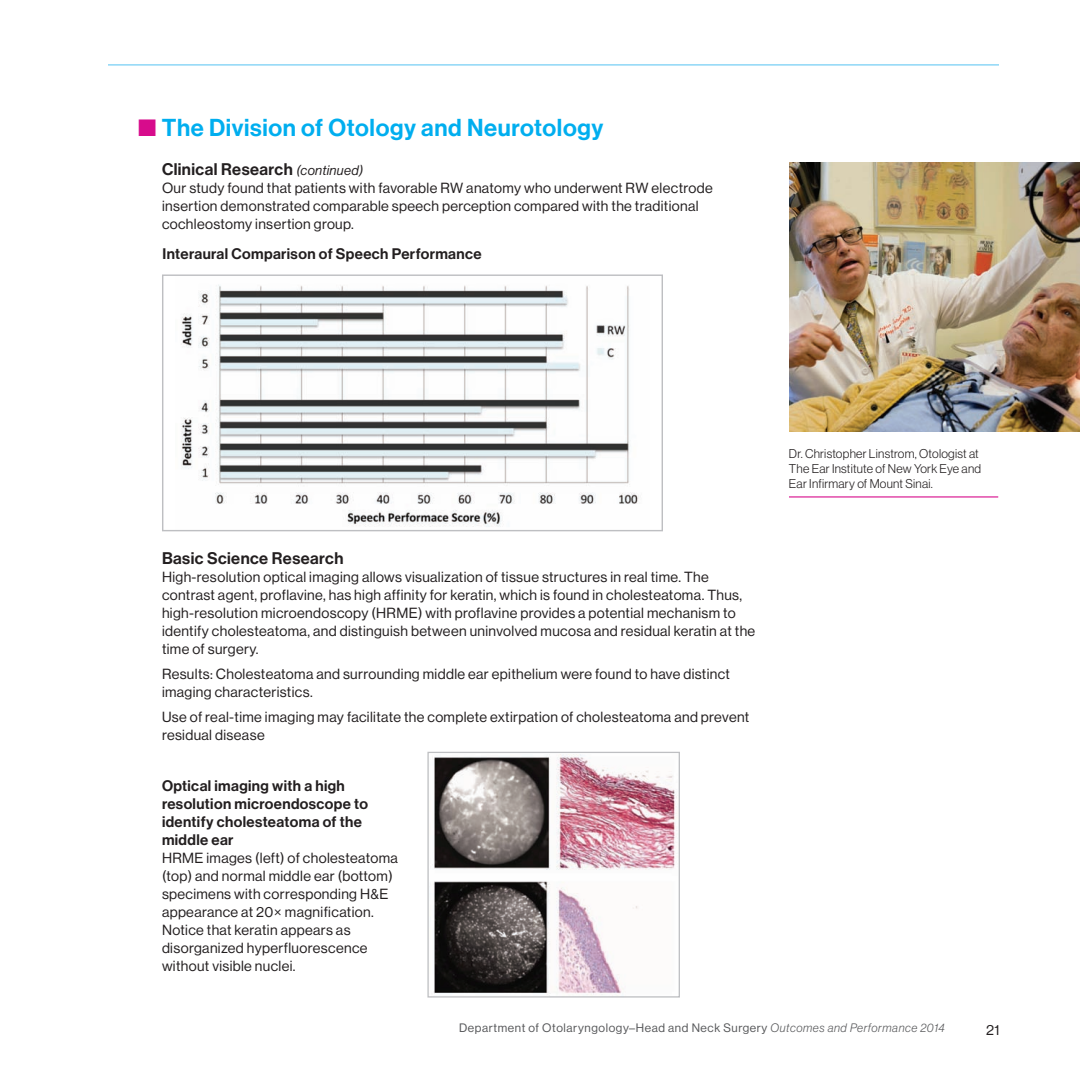
<style>
.page{position:relative;width:1080px;height:1080px;background:#fff}
.page>*{position:absolute;margin:0;border:0;box-sizing:border-box;transform-origin:0 0}
.t1{font:24px "N Haas Grotesk DS Std 65 Md";letter-spacing:.025em;color:#00aeef}
.t2{font:16.5px "N Haas Grotesk DS Std 65 Md";letter-spacing:.025em;color:#231f20}
.t3{font:15px/18px "N Haas Grotesk DS Std 65 Md";letter-spacing:.025em;color:#231f20}
.t4{font:14.4px/18px "N Haas Grotesk DS Std 55 Rg";letter-spacing:.025em;color:#231f20}
.t5{font:12.45px/15px "N Haas Grotesk DS Std 45 Lt";letter-spacing:.02em;color:#231f20}
.t6{font:12px "N Haas Grotesk DS Std 55 Rg";letter-spacing:.05em;color:#57585a}
.s1{color:#d70c8c}
.s2{font-family:"N Haas Grotesk DS Std 56 It";font-size:13.5px}
.s3{font-family:"N Haas Grotesk DS Std 46 Lt It"}
</style>
<div class="page">
<hr style="left:789px;top:496px;width:209px;height:2px;background:#d70c8c">
<img style="left:790px;top:162px;width:290px;height:270px">
<img style="left:181px;top:285px;width:458px;height:242px">
<div style="left:162px;top:274px;width:501px;height:257px;border:1px solid #bebfc2"></div>
<img style="left:434px;top:755px;width:243px;height:241px">
<div style="left:427px;top:752px;width:253px;height:246px;border:1px solid #bebfc2"></div>
<hr style="left:108px;top:64px;width:891px;height:2px;background:#8dd7f7">
<h1 class="t1" style="left:138px;top:114px;width:467px"><span class="s1">■</span> The Division of Otology and Neurotology</h1>
<p class="t2" style="left:162px;top:159px;width:203px">Clinical Research <span class="s2">(continued)</span></p>
<p class="t4" style="left:162px;top:179px;width:552px">Our study found that patients with favorable RW anatomy who underwent RW electrode insertion demonstrated comparable speech perception compared with the traditional cochleostomy insertion group.</p>
<p class="t3" style="left:163px;top:245px;width:320px">Interaural Comparison of Speech Performance</p>
<p class="t2" style="left:162px;top:549px;width:183px">Basic Science Research</p>
<p class="t4" style="left:162px;top:568px;width:595px">High-resolution optical imaging allows visualization of tissue structures in real time. The contrast agent, proflavine, has high affinity for keratin, which is found in cholesteatoma. Thus, high-resolution microendoscopy (HRME) with proflavine provides a potential mechanism to identify cholesteatoma, and distinguish between uninvolved mucosa and residual keratin at the time of surgery.</p>
<p class="t4" style="left:162px;top:665px;width:570px">Results: Cholesteatoma and surrounding middle ear epithelium were found to have distinct imaging characteristics.</p>
<p class="t4" style="left:162px;top:708px;width:589px">Use of real-time imaging may facilitate the complete extirpation of cholesteatoma and prevent residual disease</p>
<p class="t3" style="left:162px;top:777px;width:208px">Optical imaging with a high‐ resolution microendoscope to identify cholesteatoma of the middle ear</p>
<p class="t4" style="left:162px;top:849px;width:237px">HRME images (left) of cholesteatoma (top) and normal middle ear (bottom) specimens with corresponding H&amp;E appearance at 20× magnification.<br>Notice that keratin appears as disorganized hyperfluorescence without visible nuclei.</p>
<p class="t5" style="left:789px;top:446px;width:194px">Dr. Christopher Linstrom, Otologist at<br>The Ear Institute of New York Eye and<br>Ear Infirmary of Mount Sinai.</p>
<p class="t6" style="left:459px;top:1021px;width:487px">Department of Otolaryngology–Head and Neck Surgery <span class="s3">Outcomes and Performance 2014</span></p>
<p class="t4" style="left:986px;top:1021px;width:15px">21</p>
</div>
